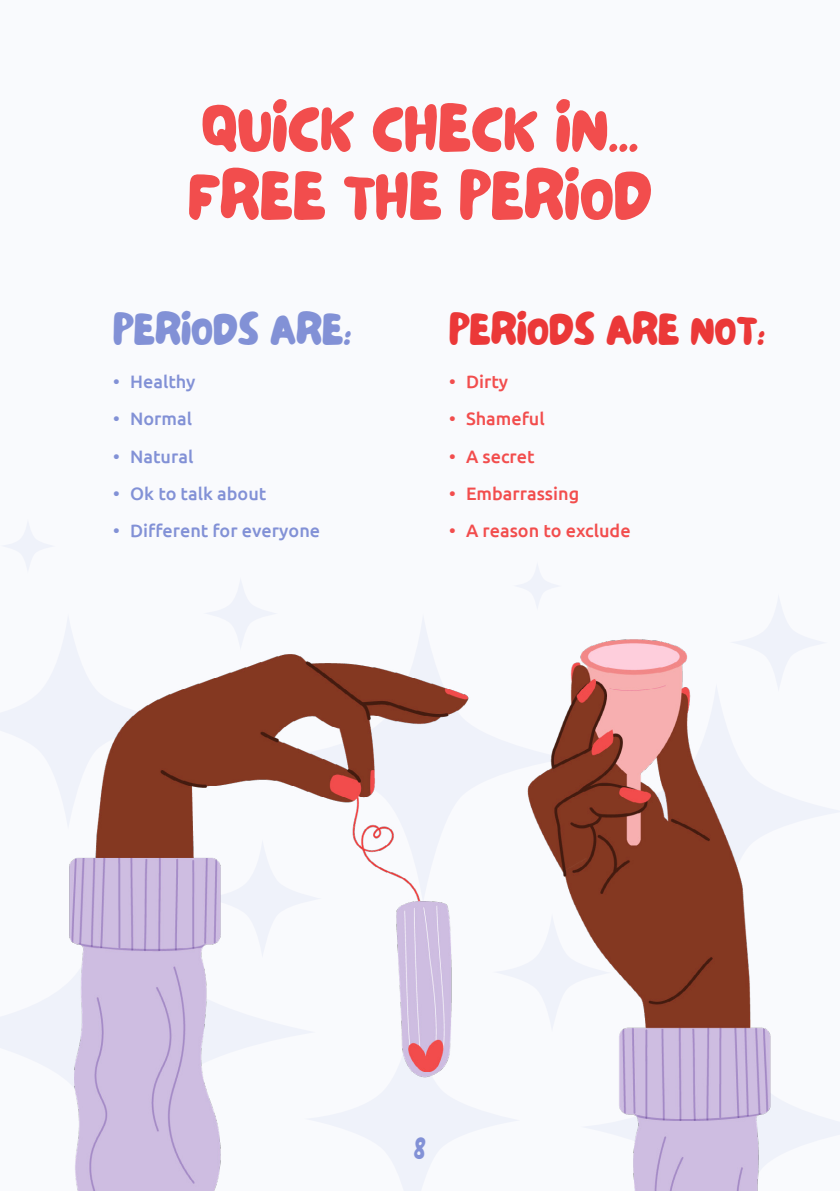
<style>
.page{position:relative;width:840px;height:1191px;background:#fff}
.page>*{position:absolute;margin:0;border:0;box-sizing:border-box;transform-origin:0 0}
.t1{font:68px/68px "NF Lepetitcochon Regular";color:#f24d4d}
.t2{font:44px "NF Lepetitcochon Regular";color:#eb3838}
.t3{font:44px "NF Lepetitcochon Regular";color:#8291d6}
.t4{font:28px "NF Lepetitcochon Regular";color:#8291d6}
.t5{font:500 18px "Ubuntu";color:#8291d6}
.t6{font:500 18px "Ubuntu";color:#f24d4d}
</style>
<div class="page">
<div style="left:0;top:0;width:839px;height:1191px;background:#f9fafd"></div>
<img style="left:69px;top:639px;width:703px;height:552px">
<h1 class="t1" style="left:188px;top:94px;width:465px">QUICK CHECK IN...<br>FREE THE PERIOD</h1>
<h2 class="t3" style="left:113px;top:304px;width:240px">PERIODS ARE:</h2>
<p class="t5" style="left:113px;top:370px;width:84px">• Healthy</p>
<p class="t5" style="left:113px;top:407px;width:80px">• Normal</p>
<p class="t5" style="left:113px;top:445px;width:82px">• Natural</p>
<p class="t5" style="left:113px;top:482px;width:155px">• Ok to talk about</p>
<p class="t5" style="left:113px;top:519px;width:208px">• Different for everyone</p>
<h2 class="t2" style="left:449px;top:304px;width:317px">PERIODS ARE NOT:</h2>
<p class="t6" style="left:449px;top:370px;width:61px">• Dirty</p>
<p class="t6" style="left:449px;top:407px;width:97px">• Shameful</p>
<p class="t6" style="left:449px;top:445px;width:87px">• A secret</p>
<p class="t6" style="left:449px;top:482px;width:132px">• Embarrassing</p>
<p class="t6" style="left:449px;top:519px;width:183px">• A reason to exclude</p>
<h3 class="t4" style="left:414px;top:1132px;width:14px">8</h3>
</div>
